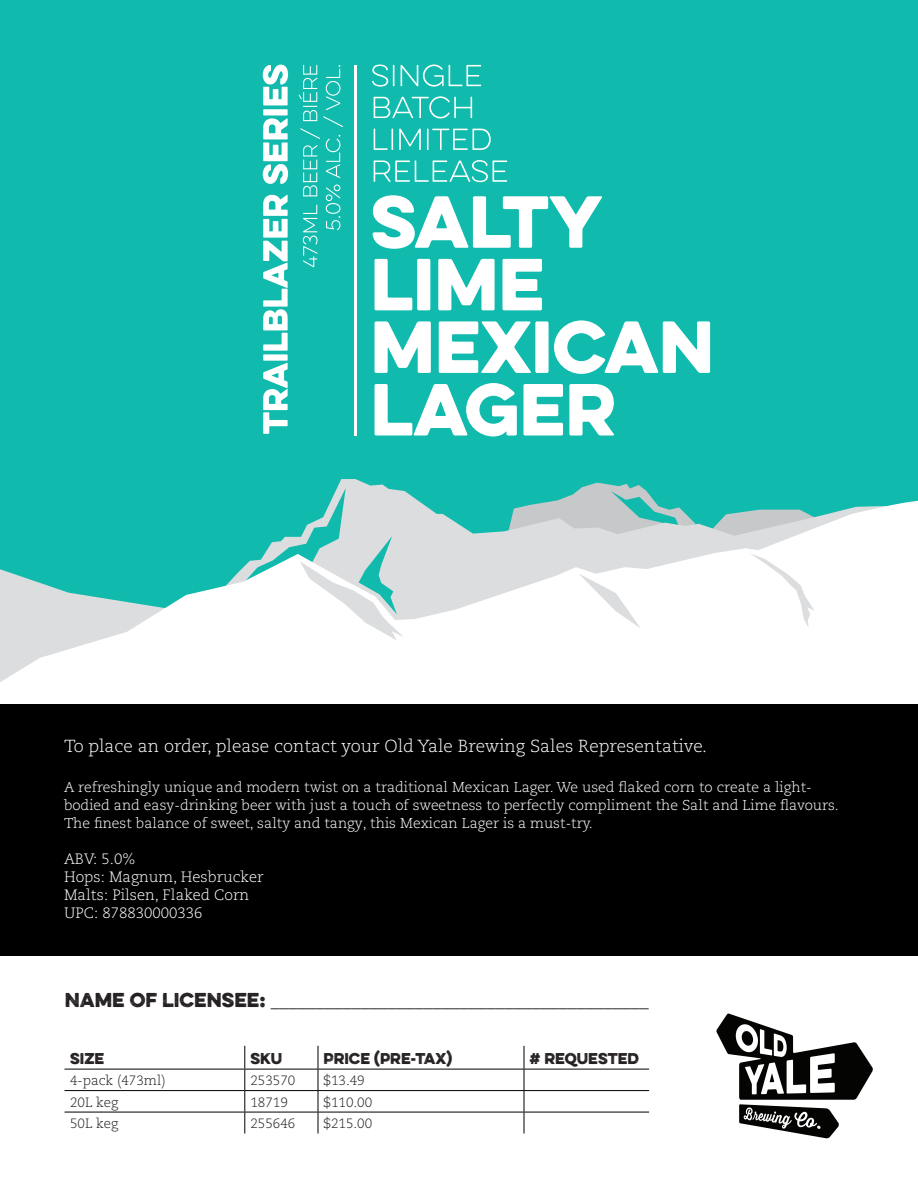
<style>
.page{position:relative;width:918px;height:1188px;background:#fff}
.page>*{position:absolute;margin:0;border:0;box-sizing:border-box;transform-origin:0 0}
.t1{font:300 18px "Caecilia LT Pro 45";color:#231f20}
.t2{font:300 17.4px "Caecilia LT Pro 45";color:#fff}
.t3{font:300 15px/18px "Caecilia LT Pro 45";color:#fff}
.t4{font:300 14.25px/18px "Caecilia LT Pro 45";color:#fff}
.t5{font:700 13.95px "Eveleth";color:#231f20}
.t6{font:300 13.5px "Caecilia LT Pro 45";color:#231f20}
.s1{font-family:"Eveleth";font-weight:700}
</style>
<div class="page">
<div style="left:0;top:0;width:918px;height:704px;background:#10baac"></div>
<svg style="left:332px;top:479px;width:319px;height:18px"></svg>
<svg style="left:0;top:497px;width:918px;height:207px;fill:#fff"></svg>
<svg style="left:578px;top:573px;width:63px;height:56px;background:#f9f9f9"></svg>
<svg style="left:300px;top:561px;width:104px;height:80px;background:#ddebeb"></svg>
<svg style="left:749px;top:553px;width:66px;height:75px;background:#fbfbfb"></svg>
<hr style="left:64px;top:1069px;width:181px;height:1px;background:#000">
<hr style="left:245px;top:1069px;width:73px;height:1px;background:#000">
<hr style="left:318px;top:1069px;width:206px;height:1px;background:#000">
<hr style="left:524px;top:1069px;width:125px;height:1px;background:#000">
<hr style="left:64px;top:1090px;width:181px;height:1px;background:#000">
<hr style="left:245px;top:1090px;width:73px;height:1px;background:#000">
<hr style="left:318px;top:1090px;width:206px;height:1px;background:#000">
<hr style="left:524px;top:1090px;width:125px;height:1px;background:#000">
<hr style="left:64px;top:1112px;width:181px;height:1px;background:#000">
<hr style="left:245px;top:1112px;width:73px;height:1px;background:#000">
<svg style="left:244px;top:1046px;width:1px;height:88px"></svg>
<hr style="left:318px;top:1112px;width:206px;height:1px;background:#000">
<svg style="left:318px;top:1046px;width:1px;height:88px"></svg>
<hr style="left:524px;top:1112px;width:125px;height:1px;background:#000">
<svg style="left:524px;top:1046px;width:1px;height:88px"></svg>
<svg style="left:716px;top:1013px;width:157px;height:125px"></svg>
<div style="left:0;top:704px;width:918px;height:252px;background:#000"></div>
<svg style="left:372px;top:64px;width:22px;height:23px"></svg>
<svg style="left:401px;top:64px;width:80px;height:23px"></svg>
<svg style="left:374px;top:96px;width:98px;height:22px"></svg>
<svg style="left:374px;top:129px;width:19px;height:21px"></svg>
<svg style="left:399px;top:129px;width:22px;height:21px"></svg>
<hr style="left:427px;top:129px;width:2px;height:21px;background:#fff">
<svg style="left:432px;top:129px;width:59px;height:21px"></svg>
<svg style="left:374px;top:160px;width:133px;height:22px"></svg>
<svg style="left:372px;top:195px;width:230px;height:54px"></svg>
<svg style="left:375px;top:259px;width:37px;height:51px"></svg>
<div style="left:417px;top:259px;width:13px;height:51px;background:#fff;border-radius:2px"></div>
<svg style="left:438px;top:259px;width:57px;height:51px"></svg>
<svg style="left:502px;top:259px;width:40px;height:51px"></svg>
<svg style="left:375px;top:321px;width:56px;height:52px"></svg>
<svg style="left:439px;top:321px;width:92px;height:52px"></svg>
<div style="left:535px;top:321px;width:14px;height:52px;background:#fff;border-radius:2px"></div>
<svg style="left:554px;top:320px;width:156px;height:54px"></svg>
<svg style="left:375px;top:383px;width:142px;height:53px"></svg>
<svg style="left:523px;top:384px;width:40px;height:52px"></svg>
<svg style="left:569px;top:384px;width:45px;height:52px"></svg>
<svg style="left:263px;top:363px;width:25px;height:71px"></svg>
<div style="left:263px;top:354px;width:25px;height:7px;background:#fff"></div>
<svg style="left:263px;top:195px;width:25px;height:156px"></svg>
<svg style="left:263px;top:118px;width:25px;height:66px"></svg>
<div style="left:263px;top:109px;width:25px;height:6px;background:#fff"></div>
<svg style="left:263px;top:65px;width:25px;height:40px"></svg>
<svg style="left:299px;top:65px;width:44px;height:202px"></svg>
<hr style="left:355px;top:65px;width:2px;height:370px;background:#fff">
<p class="t2" style="left:64px;top:735px;width:645px">To place an order, please contact your Old Yale Brewing Sales Representative.</p>
<p class="t4" style="left:64px;top:778px;width:776px">A refreshingly unique and modern twist on a traditional Mexican Lager. We used flaked corn to create a light&shy;bodied and easy-drinking beer with just a touch of sweetness to perfectly compliment the Salt and Lime flavours.<br>The finest balance of sweet, salty and tangy, this Mexican Lager is a must-try.</p>
<p class="t3" style="left:64px;top:850px;width:201px">ABV: 5.0%<br>Hops: Magnum, Hesbrucker</p>
<p class="t3" style="left:64px;top:886px;width:187px">Malts: Pilsen, Flaked Corn</p>
<p class="t3" style="left:64px;top:904px;width:140px">UPC: 878830000336</p>
<p class="t1" style="left:65px;top:990px;width:585px"><span class="s1">NAME OF LICENSEE:</span> __________________________________________</p>
<p class="t5" style="left:70px;top:1047px;width:36px">SIZE</p>
<p class="t5" style="left:250px;top:1047px;width:33px">SKU</p>
<p class="t5" style="left:324px;top:1047px;width:130px">PRICE (PRE-TAX)</p>
<p class="t5" style="left:530px;top:1047px;width:111px"># REQUESTED</p>
<p class="t6" style="left:70px;top:1072px;width:97px">4-pack (473ml)</p>
<p class="t6" style="left:250px;top:1072px;width:47px">253570</p>
<p class="t6" style="left:324px;top:1072px;width:43px">$13.49</p>
<p class="t6" style="left:70px;top:1093px;width:50px">20L keg</p>
<p class="t6" style="left:250px;top:1093px;width:39px">18719</p>
<p class="t6" style="left:324px;top:1093px;width:50px">$110.00</p>
<p class="t6" style="left:70px;top:1115px;width:50px">50L keg</p>
<p class="t6" style="left:250px;top:1115px;width:47px">255646</p>
<p class="t6" style="left:324px;top:1115px;width:50px">$215.00</p>
</div>
